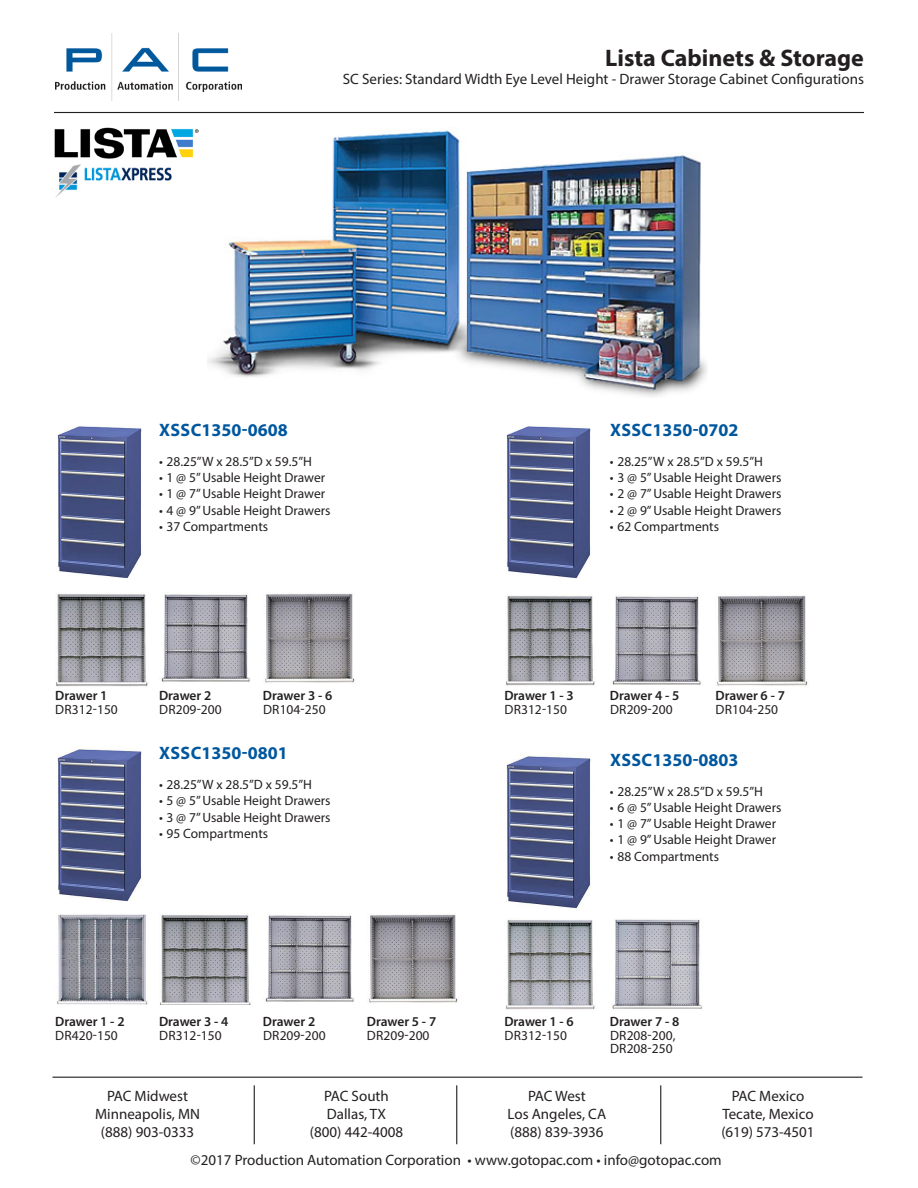
<style>
.page{position:relative;width:918px;height:1188px;background:#fff}
.page>*{position:absolute;margin:0;border:0;box-sizing:border-box;transform-origin:0 0}
.t1{font:700 24px "Myriad Pro";color:#231f20}
.Item_Header{font:700 18px "Myriad Pro";color:#00579e}
.t2{font:15px/18px "Myriad Pro";color:#231f20;text-align:center}
.Part{font:13.5px "Myriad Pro";color:#231f20}
.Description_Header{font:600 13.5px "Myriad Pro";letter-spacing:-.01em;color:#231f20}
</style>
<div class="page">
<img style="left:56px;top:33px;width:185px;height:68px">
<hr style="left:54px;top:112px;width:810px;height:1px;background:#231f20">
<hr style="left:52px;top:1077px;width:810px;height:1px;background:#231f20">
<hr style="left:254px;top:1085px;width:1px;height:59px;background:#231f20">
<hr style="left:456px;top:1085px;width:1px;height:59px;background:#231f20">
<hr style="left:660px;top:1085px;width:1px;height:59px;background:#231f20">
<img style="left:161px;top:594px;width:89px;height:88px">
<img style="left:56px;top:594px;width:92px;height:93px">
<img style="left:57px;top:426px;width:85px;height:153px">
<img style="left:506px;top:426px;width:85px;height:153px">
<img style="left:57px;top:914px;width:91px;height:91px">
<img style="left:57px;top:749px;width:85px;height:153px">
<img style="left:506px;top:753px;width:85px;height:156px">
<img style="left:265px;top:593px;width:90px;height:90px">
<img style="left:612px;top:596px;width:89px;height:89px">
<img style="left:612px;top:919px;width:90px;height:90px">
<img style="left:506px;top:596px;width:89px;height:90px">
<img style="left:506px;top:920px;width:89px;height:90px">
<img style="left:717px;top:595px;width:91px;height:91px">
<img style="left:265px;top:915px;width:89px;height:87px">
<img style="left:160px;top:915px;width:91px;height:90px">
<img style="left:369px;top:914px;width:89px;height:89px">
<img style="left:207px;top:130px;width:500px;height:267px">
<img style="left:54px;top:128px;width:145px;height:30px">
<img style="left:56px;top:164px;width:116px;height:33px">
<p class="t1" style="left:605px;top:42px;width:260px">Lista Cabinets &amp; Storage</p>
<p class="t2" style="left:343px;top:70px;width:523px">SC Series: Standard Width Eye Level Height - Drawer Storage Cabinet Configurations</p>
<p class="Item_Header" style="left:159px;top:419px;width:130px">XSSC1350-0608</p>
<p class="Part" style="left:159px;top:453px;width:155px">• 28.25”W x 28.5”D x 59.5”H</p>
<p class="Part" style="left:159px;top:469px;width:168px">• 1 @ 5” Usable Height Drawer</p>
<p class="Part" style="left:159px;top:486px;width:168px">• 1 @ 7” Usable Height Drawer</p>
<p class="Part" style="left:159px;top:502px;width:173px">• 4 @ 9” Usable Height Drawers</p>
<p class="Part" style="left:159px;top:518px;width:111px">• 37 Compartments</p>
<p class="Description_Header" style="left:55px;top:687px;width:54px">Drawer 1</p>
<p class="Part" style="left:55px;top:701px;width:64px">DR312-150</p>
<p class="Description_Header" style="left:159px;top:687px;width:54px">Drawer 2</p>
<p class="Part" style="left:159px;top:701px;width:64px">DR209-200</p>
<p class="Description_Header" style="left:263px;top:687px;width:71px">Drawer 3 - 6</p>
<p class="Part" style="left:263px;top:701px;width:64px">DR104-250</p>
<p class="Item_Header" style="left:159px;top:742px;width:130px">XSSC1350-0801</p>
<p class="Part" style="left:159px;top:776px;width:155px">• 28.25”W x 28.5”D x 59.5”H</p>
<p class="Part" style="left:159px;top:792px;width:173px">• 5 @ 5” Usable Height Drawers</p>
<p class="Part" style="left:159px;top:809px;width:173px">• 3 @ 7” Usable Height Drawers</p>
<p class="Part" style="left:159px;top:825px;width:111px">• 95 Compartments</p>
<p class="Description_Header" style="left:55px;top:1013px;width:71px">Drawer 1 - 2</p>
<p class="Part" style="left:55px;top:1027px;width:64px">DR420-150</p>
<p class="Description_Header" style="left:159px;top:1013px;width:71px">Drawer 3 - 4</p>
<p class="Part" style="left:159px;top:1027px;width:64px">DR312-150</p>
<p class="Description_Header" style="left:263px;top:1013px;width:54px">Drawer 2</p>
<p class="Part" style="left:263px;top:1027px;width:64px">DR209-200</p>
<p class="Description_Header" style="left:367px;top:1013px;width:71px">Drawer 5 - 7</p>
<p class="Part" style="left:367px;top:1027px;width:64px">DR209-200</p>
<p class="Item_Header" style="left:610px;top:419px;width:130px">XSSC1350-0702</p>
<p class="Part" style="left:610px;top:453px;width:155px">• 28.25”W x 28.5”D x 59.5”H</p>
<p class="Part" style="left:610px;top:469px;width:173px">• 3 @ 5” Usable Height Drawers</p>
<p class="Part" style="left:610px;top:486px;width:173px">• 2 @ 7” Usable Height Drawers</p>
<p class="Part" style="left:610px;top:502px;width:173px">• 2 @ 9” Usable Height Drawers</p>
<p class="Part" style="left:610px;top:518px;width:111px">• 62 Compartments</p>
<p class="Description_Header" style="left:504px;top:687px;width:71px">Drawer 1 - 3</p>
<p class="Part" style="left:504px;top:701px;width:64px">DR312-150</p>
<p class="Description_Header" style="left:610px;top:687px;width:71px">Drawer 4 - 5</p>
<p class="Part" style="left:610px;top:701px;width:64px">DR209-200</p>
<p class="Description_Header" style="left:715px;top:687px;width:71px">Drawer 6 - 7</p>
<p class="Part" style="left:716px;top:701px;width:64px">DR104-250</p>
<p class="Item_Header" style="left:610px;top:748px;width:130px">XSSC1350-0803</p>
<p class="Part" style="left:610px;top:783px;width:155px">• 28.25”W x 28.5”D x 59.5”H</p>
<p class="Part" style="left:610px;top:799px;width:173px">• 6 @ 5” Usable Height Drawers</p>
<p class="Part" style="left:610px;top:815px;width:168px">• 1 @ 7” Usable Height Drawer</p>
<p class="Part" style="left:610px;top:832px;width:168px">• 1 @ 9” Usable Height Drawer</p>
<p class="Part" style="left:610px;top:848px;width:111px">• 88 Compartments</p>
<p class="Description_Header" style="left:504px;top:1013px;width:71px">Drawer 1 - 6</p>
<p class="Part" style="left:504px;top:1027px;width:64px">DR312-150</p>
<p class="Description_Header" style="left:610px;top:1013px;width:71px">Drawer 7 - 8</p>
<p class="Part" style="left:610px;top:1027px;width:67px">DR208-200,</p>
<p class="Part" style="left:610px;top:1040px;width:64px">DR208-250</p>
<p class="t2" style="left:95px;top:1087px;width:106px">PAC Midwest<br>Minneapolis, MN (888) 903-0333</p>
<p class="t2" style="left:310px;top:1087px;width:95px">PAC South<br>Dallas, TX (800) 442-4008</p>
<p class="t2" style="left:508px;top:1087px;width:100px">PAC West<br>Los Angeles, CA (888) 839-3936</p>
<p class="t2" style="left:721px;top:1087px;width:95px">PAC Mexico<br>Tecate, Mexico (619) 573-4501</p>
<p class="t2" style="left:191px;top:1151px;width:533px">©2017 Production Automation Corporation • www.gotopac.com • info@gotopac.com</p>
</div>
